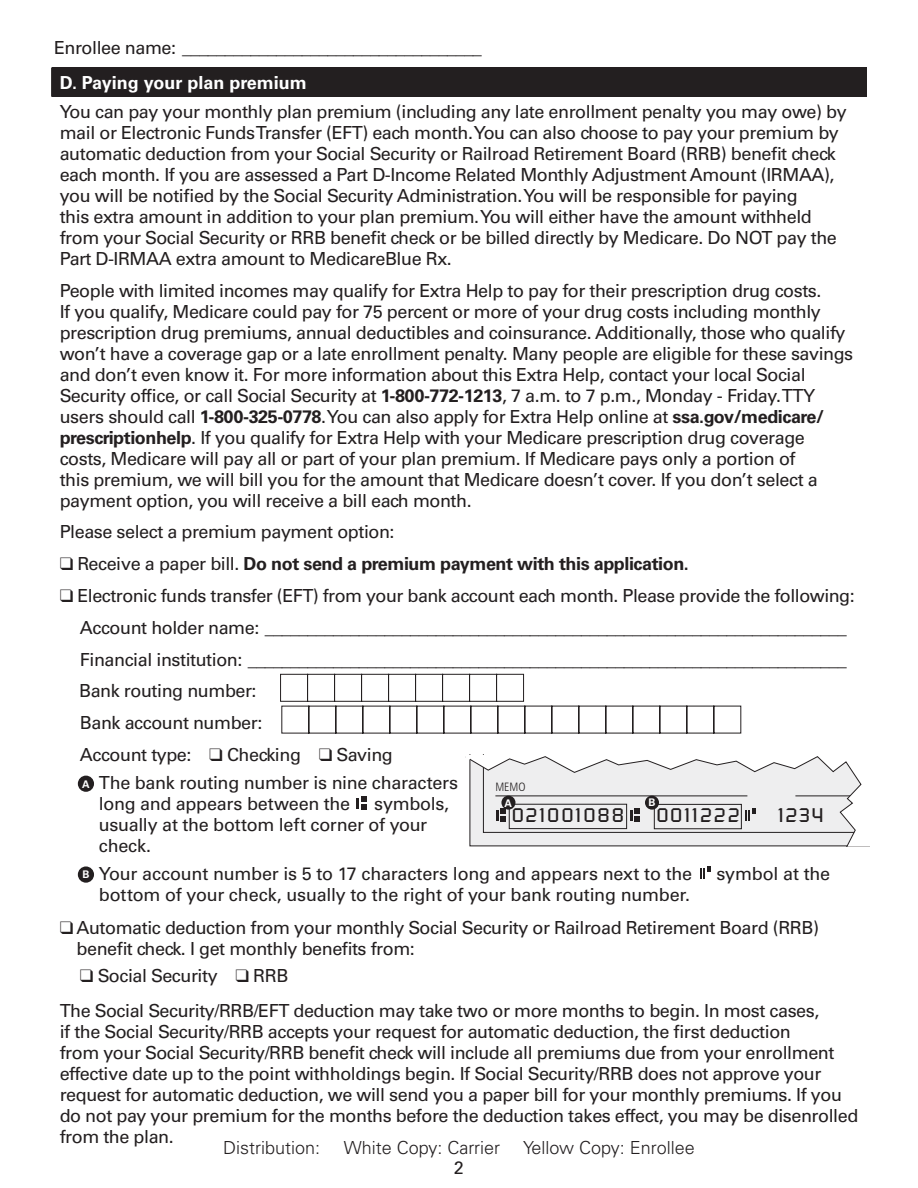
<style>
.page{position:relative;width:918px;height:1188px;background:#fff}
.page>*{position:absolute;margin:0;border:0;box-sizing:border-box;transform-origin:0 0}
.t1{font:19.5px "Russell Square";letter-spacing:.1em;color:#231f20}
.Text{font:18px/21px "Univers LT Std";letter-spacing:-.025em;color:#231f20}
.check_def{font:18px/21px "Univers LT Std";letter-spacing:-.015em;color:#231f20}
.Text-2{font:700 18px "Univers LT Std";letter-spacing:-.025em;color:#231f20}
.t2{font:300 18px "Univers LT Std";color:#231f20}
.Reverse_Subhead{font:700 18px "Univers LT Std";color:#fff}
.t3{font:300 condensed 12px "Frutiger";color:#231f20}
.bottom{font:700 10.5px "Univers LT Std";color:#fff}
.s1{font-weight:700}
.s2{font-weight:400}
</style>
<div class="page">
<div style="left:52px;top:68px;width:814px;height:29px;background:#231f20"></div>
<hr style="left:51px;top:67px;width:1px;height:30px;background:#231f20">
<hr style="left:866px;top:67px;width:1px;height:30px;background:#231f20">
<svg style="left:280px;top:674px;width:462px;height:60px"></svg>
<div style="left:78px;top:776px;width:16px;height:16px;background:#231f20;border-radius:50%"></div>
<svg style="left:357px;top:797px;width:10px;height:13px"></svg>
<div style="left:78px;top:866px;width:16px;height:17px;background:#231f20;border-radius:50%"></div>
<svg style="left:700px;top:867px;width:11px;height:11px"></svg>
<svg style="left:465px;top:756px;width:397px;height:90px;background:#e4e3e4"></svg>
<div style="left:509px;top:804px;width:118px;height:25px;border:1px solid #231f20"></div>
<div style="left:654px;top:804px;width:88px;height:25px;border:1px solid #231f20"></div>
<div style="left:645px;top:796px;width:14px;height:14px;background:#231f20;border-radius:50%"></div>
<div style="left:501px;top:796px;width:14px;height:14px;background:#231f20;border-radius:50%"></div>
<p class="Text" style="left:54px;top:38px;width:429px">Enrollee name: ___________________________________</p>
<p class="Reverse_Subhead" style="left:60px;top:72px;width:249px">D. Paying your plan premium</p>
<p class="Text" style="left:60px;top:101px;width:789px">You can pay your monthly plan premium (including any late enrollment penalty you may owe) by mail or Electronic Funds Transfer (EFT) each month. You can also choose to pay your premium by automatic deduction from your Social Security or Railroad Retirement Board (RRB) benefit check each month. If you are assessed a Part D-Income Related Monthly Adjustment Amount (IRMAA), you will be notified by the Social Security Administration. You will be responsible for paying<br>this extra amount in addition to your plan premium. You will either have the amount withheld from your Social Security or RRB benefit check or be billed directly by Medicare. Do NOT pay the Part D-IRMAA extra amount to MedicareBlue Rx.</p>
<p class="Text" style="left:60px;top:280px;width:795px">People with limited incomes may qualify for Extra Help to pay for their prescription drug costs.<br>If you qualify, Medicare could pay for 75 percent or more of your drug costs including monthly prescription drug premiums, annual deductibles and coinsurance. Additionally, those who qualify won’t have a coverage gap or a late enrollment penalty. Many people are eligible for these savings and don’t even know it. For more information about this Extra Help, contact your local Social Security office, or call Social Security at <span class="s1">1-800-772-1213</span>, 7 a.m. to 7 p.m., Monday - Friday. TTY users should call <span class="s1">1-800-325-0778</span>. You can also apply for Extra Help online at <span class="s1">ssa.gov/medicare/ prescriptionhelp</span>. If you qualify for Extra Help with your Medicare prescription drug coverage costs, Medicare will pay all or part of your plan premium. If Medicare pays only a portion of<br>this premium, we will bill you for the amount that Medicare doesn’t cover. If you don’t select a payment option, you will receive a bill each month.</p>
<p class="Text" style="left:60px;top:522px;width:336px">Please select a premium payment option:</p>
<p class="Text-2" style="left:60px;top:553px;width:631px">❑ <span class="s2">Receive a paper bill.</span> Do not send a premium payment with this application.</p>
<p class="Text" style="left:60px;top:585px;width:797px">❑ Electronic funds transfer (EFT) from your bank account each month. Please provide the following:</p>
<p class="Text" style="left:80px;top:617px;width:768px">Account holder name: ____________________________________________________________________</p>
<p class="Text" style="left:80px;top:649px;width:768px">Financial institution: ______________________________________________________________________</p>
<p class="Text" style="left:79px;top:681px;width:179px">Bank routing number:</p>
<p class="Text" style="left:80px;top:712px;width:184px">Bank account number:</p>
<p class="Text" style="left:80px;top:744px;width:315px">Account type: ❑ Checking ❑ Saving</p>
<p class="bottom" style="left:82px;top:778px;width:9px">A</p>
<p class="check_def" style="left:99px;top:772px;width:361px">The bank routing number is nine characters long and appears between the</p>
<p class="check_def" style="left:99px;top:793px;width:352px;text-indent:275px">symbols, usually at the bottom left corner of your check.</p>
<p class="t3" style="left:495px;top:780px;width:32px">MEMO</p>
<p class="t1" style="left:512px;top:803px;width:114px">021001088</p>
<p class="t1" style="left:656px;top:803px;width:85px">0011222</p>
<p class="t1" style="left:778px;top:803px;width:47px">1234</p>
<p class="bottom" style="left:504px;top:797px;width:9px">A</p>
<p class="bottom" style="left:649px;top:796px;width:9px">B</p>
<p class="bottom" style="left:83px;top:868px;width:9px">B</p>
<p class="check_def" style="left:99px;top:863px;width:595px">Your account number is 5 to 17 characters long and appears next to the</p>
<p class="check_def" style="left:716px;top:863px;width:115px">symbol at the</p>
<p class="check_def" style="left:99px;top:884px;width:593px">bottom of your check, usually to the right of your bank routing number.</p>
<p class="Text" style="left:77px;top:917px;width:744px;text-indent:-17px">❑ Automatic deduction from your monthly Social Security or Railroad Retirement Board (RRB) benefit check. I get monthly benefits from:</p>
<p class="Text" style="left:80px;top:966px;width:210px">❑ Social Security ❑ RRB</p>
<p class="Text" style="left:60px;top:1000px;width:800px">The Social Security/RRB/EFT deduction may take two or more months to begin. In most cases,<br>if the Social Security/RRB accepts your request for automatic deduction, the first deduction<br>from your Social Security/RRB benefit check will include all premiums due from your enrollment effective date up to the point withholdings begin. If Social Security/RRB does not approve your request for automatic deduction, we will send you a paper bill for your monthly premiums. If you do not pay your premium for the months before the deduction takes effect, you may be disenrolled from the plan.</p>
<p class="t2" style="left:223px;top:1137px;width:99px">Distribution:</p>
<p class="t2" style="left:344px;top:1137px;width:158px">White Copy: Carrier</p>
<p class="t2" style="left:523px;top:1137px;width:173px">Yellow Copy: Enrollee</p>
<p class="Text" style="left:454px;top:1157px;width:12px">2</p>
</div>
